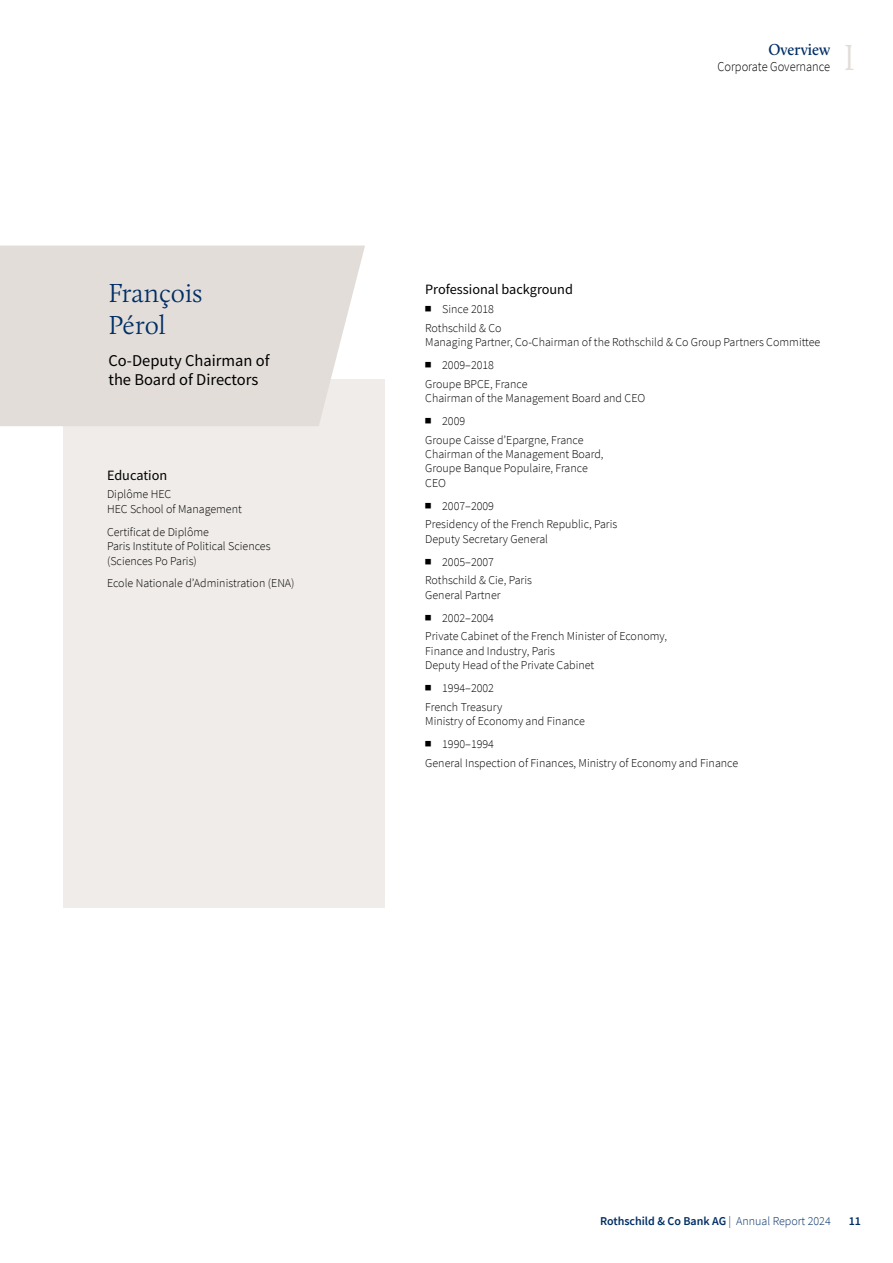
<style>
.page{position:relative;width:893px;height:1263px;background:#fff}
.page>*{position:absolute;margin:0;border:0;box-sizing:border-box;transform-origin:0 0}
.t1{font:300 37.5px "Calluna";color:#e2ddd9;scale:.92 1}
.t2{font:300 27px/32.4px "Calluna";color:#002e65}
.t3{font:16.5px/19.8px "Source Sans Pro";color:#000}
.t4{font:600 16.5px "Calluna";color:#002e65;scale:.92 1}
.t5{font:14.25px "Source Sans Pro";color:#000}
.t6{font:300 13.5px "Source Sans Pro";color:#000;scale:.92 1}
.t7{font:300 12px/18.6px "Source Sans Pro";color:#000}
.t8{font:600 12px "Source Sans Pro";color:#002e65}
.s1{font-size:6.75px}
.s2{font-weight:300}
</style>
<div class="page">
<div style="left:63px;top:379px;width:321px;height:529px;background:#efece9"></div>
<div style="left:0;top:246px;width:365px;height:180px;background:#e2ddd9"></div>
<h2 class="t2" style="left:108px;top:276px;width:96px">François<br>Pérol</h2>
<h3 class="t3" style="left:108px;top:350px;width:163px">Co-Deputy Chairman of the Board of Directors</h3>
<p class="t5" style="left:107px;top:466px;width:62px">Education</p>
<p class="t7" style="left:107px;top:487px;width:136px;line-height:14.4px">Diplôme HEC<br>HEC School of Management</p>
<p class="t7" style="left:107px;top:524px;width:165px;line-height:14.4px">Certificat de Diplôme<br>Paris Institute of Political Sciences (Sciences Po Paris)</p>
<p class="t7" style="left:107px;top:574px;width:189px">Ecole Nationale d’Administration (ENA)</p>
<h3 class="t4" style="left:768px;top:39px;width:69px">Overview</h3>
<p class="t6" style="left:717px;top:58px;width:124px">Corporate Governance</p>
<h1 class="t1" style="left:844px;top:35px;width:13px">I</h1>
<p class="t5" style="left:425px;top:280px;width:149px">Professional background</p>
<p class="t7" style="left:425px;top:300px;width:78px"><span class="s1">■</span> Since 2018<br>Rothschild &amp; Co</p>
<p class="t7" style="left:425px;top:333px;width:397px">Managing Partner, Co-Chairman of the Rothschild &amp; Co Group Partners Committee</p>
<p class="t7" style="left:425px;top:356px;width:104px"><span class="s1">■</span> 2009–2018<br>Groupe BPCE, France</p>
<p class="t7" style="left:425px;top:389px;width:222px">Chairman of the Management Board and CEO</p>
<p class="t7" style="left:425px;top:412px;width:160px"><span class="s1">■</span> 2009<br>Groupe Caisse d’Epargne, France</p>
<p class="t7" style="left:425px;top:447px;width:180px;line-height:14.4px">Chairman of the Management Board,<br>Groupe Banque Populaire, France<br>CEO</p>
<p class="t7" style="left:425px;top:496px;width:194px"><span class="s1">■</span> 2007–2009<br>Presidency of the French Republic, Paris</p>
<p class="t7" style="left:425px;top:529px;width:124px">Deputy Secretary General</p>
<p class="t7" style="left:425px;top:552px;width:108px"><span class="s1">■</span> 2005–2007<br>Rothschild &amp; Cie, Paris</p>
<p class="t7" style="left:425px;top:585px;width:77px">General Partner</p>
<p class="t7" style="left:425px;top:608px;width:243px"><span class="s1">■</span> 2002–2004<br>Private Cabinet of the French Minister of Economy,</p>
<p class="t7" style="left:425px;top:643px;width:171px;line-height:14.4px">Finance and Industry, Paris<br>Deputy Head of the Private Cabinet</p>
<p class="t7" style="left:425px;top:679px;width:79px"><span class="s1">■</span> 1994–2002<br>French Treasury</p>
<p class="t7" style="left:425px;top:712px;width:161px">Ministry of Economy and Finance</p>
<p class="t7" style="left:425px;top:735px;width:315px"><span class="s1">■</span> 1990–1994<br>General Inspection of Finances, Ministry of Economy and Finance</p>
<p class="t8" style="left:600px;top:1213px;width:232px">Rothschild &amp; Co Bank AG <span class="s2">| Annual Report 2024</span></p>
<p class="t8" style="left:849px;top:1213px;width:14px">11</p>
</div>
